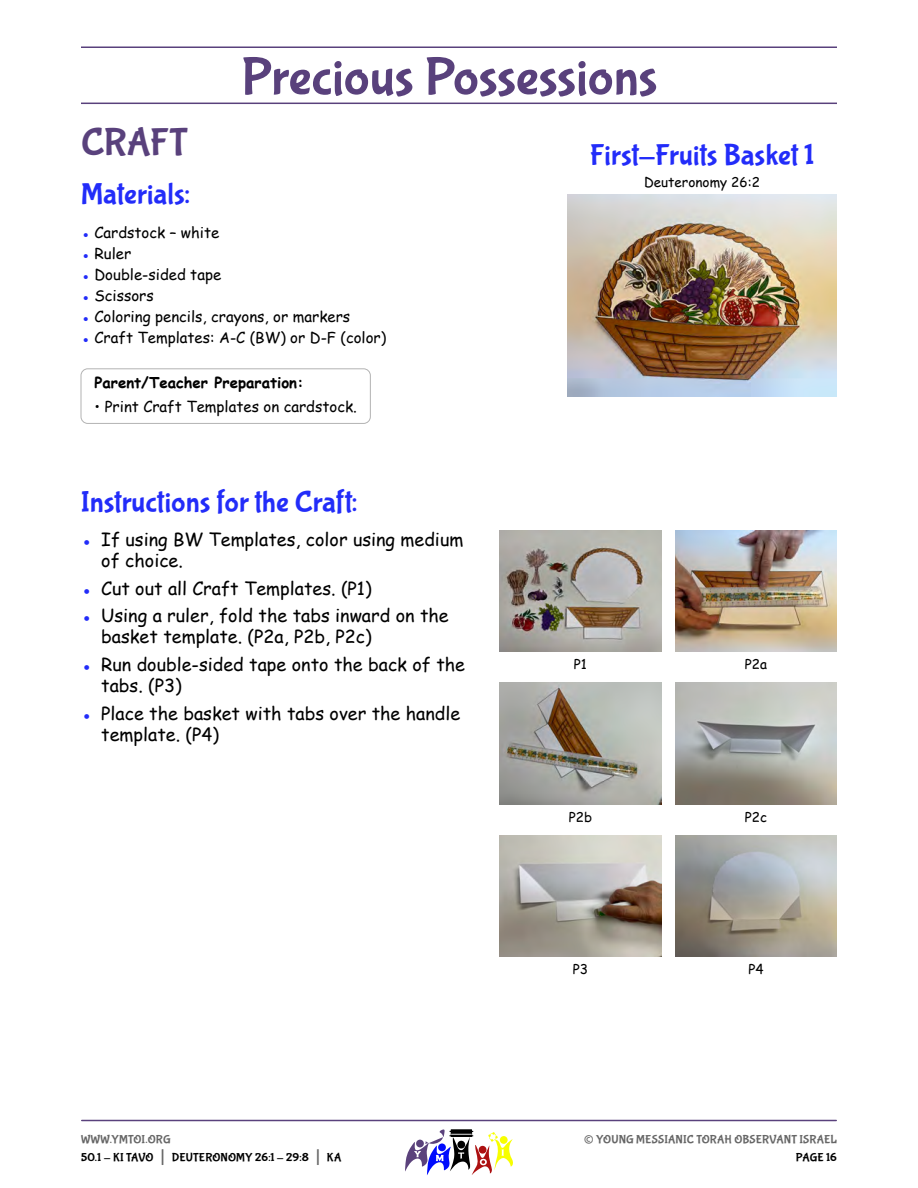
<style>
.page{position:relative;width:918px;height:1188px;background:#fff}
.page>*{position:absolute;margin:0;border:0;box-sizing:border-box;transform-origin:0 0}
.Section_Heading{font:54px "Bubblegum Sans";letter-spacing:-.005em;color:#59417c}
.Heading{font:39px "Bubblegum Sans";letter-spacing:-.01em;color:#59417c}
.Sub_Heading{font:30px "Bubblegum Sans";letter-spacing:.005em;color:#222cf9}
.Sub_Heading_Center_Cntd{font:30px "Bubblegum Sans";letter-spacing:.005em;color:#222cf9}
.t1{font:27px "Bubblegum Sans";color:#666}
.t2{font:18px/21px "Comic Sans MS";color:#000}
.Body_Text_-_Instructions_Text_Width{font:15px "Comic Sans MS";color:#000}
.Body_Text_-_Instructions_Text_Width-2{font:700 15px "Comic Sans MS";color:#000}
.Body_Text_-_Caption{font:13.5px "Comic Sans MS";color:#000}
.t3{font:12px/18px "Bubblegum Sans";letter-spacing:.01em;color:#000}
.t4{font:12px "Bubblegum Sans";letter-spacing:.01em;color:#666}
.s1{color:#222cf9}
.s2{color:#666}
.s3{font-size:21px;color:#666}
</style>
<div class="page">
<hr style="left:82px;top:1120px;width:754px;height:1px;background:#59417c">
<svg style="left:405px;top:1129px;width:108px;height:46px"></svg>
<hr style="left:81px;top:103px;width:756px;height:1px;background:#59417c">
<hr style="left:81px;top:46px;width:756px;height:2px;background:#59417c">
<div style="left:81px;top:368px;width:290px;height:56px;border:1px solid #b3b3b3;border-radius:7px"></div>
<img style="left:567px;top:194px;width:270px;height:203px">
<img style="left:675px;top:530px;width:162px;height:122px">
<img style="left:500px;top:530px;width:162px;height:122px">
<img style="left:675px;top:683px;width:162px;height:121px">
<img style="left:500px;top:683px;width:162px;height:121px">
<img style="left:675px;top:835px;width:162px;height:122px">
<img style="left:500px;top:835px;width:162px;height:122px">
<p class="Section_Heading" style="left:241px;top:47px;width:418px">Precious Possessions</p>
<p class="Heading" style="left:81px;top:120px;width:108px">CRAFT</p>
<p class="Sub_Heading" style="left:81px;top:177px;width:111px">Materials:</p>
<p class="Body_Text_-_Instructions_Text_Width" style="left:81px;top:221px;width:140px"><span class="s1">●</span> Cardstock – white</p>
<p class="Body_Text_-_Instructions_Text_Width" style="left:81px;top:242px;width:52px"><span class="s1">●</span> Ruler</p>
<p class="Body_Text_-_Instructions_Text_Width" style="left:81px;top:263px;width:142px"><span class="s1">●</span> Double-sided tape</p>
<p class="Body_Text_-_Instructions_Text_Width" style="left:81px;top:284px;width:74px"><span class="s1">●</span> Scissors</p>
<p class="Body_Text_-_Instructions_Text_Width" style="left:81px;top:305px;width:271px"><span class="s1">●</span> Coloring pencils, crayons, or markers</p>
<p class="Body_Text_-_Instructions_Text_Width" style="left:81px;top:326px;width:307px"><span class="s1">●</span> Craft Templates: A-C (BW) or D-F (color)</p>
<p class="Body_Text_-_Instructions_Text_Width-2" style="left:94px;top:371px;width:211px">Parent/Teacher Preparation:</p>
<p class="Body_Text_-_Instructions_Text_Width" style="left:94px;top:396px;width:264px">• Print Craft Templates on cardstock.</p>
<p class="Sub_Heading" style="left:81px;top:486px;width:278px">Instructions for the Craft:</p>
<p class="t2" style="left:101px;top:528px;width:364px;text-indent:-20px"><span class="s1">●</span> If using BW Templates, color using medium of choice.</p>
<p class="t2" style="left:81px;top:577px;width:292px"><span class="s1">●</span> Cut out all Craft Templates. (P1)</p>
<p class="t2" style="left:101px;top:605px;width:349px;text-indent:-20px"><span class="s1">●</span> Using a ruler, fold the tabs inward on the basket template. (P2a, P2b, P2c)</p>
<p class="t2" style="left:101px;top:653px;width:365px;text-indent:-20px"><span class="s1">●</span> Run double-sided tape onto the back of the tabs. (P3)</p>
<p class="t2" style="left:101px;top:702px;width:361px;text-indent:-20px"><span class="s1">●</span> Place the basket with tabs over the handle template. (P4)</p>
<p class="t3" style="left:81px;top:1131px;width:262px"><span class="s2">WWW.YMTOI.ORG<br></span>50.1 - KI TAVO <span class="s3">|</span> DEUTERONOMY 26:1 - 29:8 <span class="s3">|</span> KA</p>
<p class="Sub_Heading_Center_Cntd" style="left:590px;top:139px;width:226px">First-Fruits Basket 1</p>
<p class="Body_Text_-_Caption" style="left:644px;top:172px;width:117px">Deuteronomy 26:2</p>
<p class="Body_Text_-_Caption" style="left:574px;top:654px;width:15px">P1</p>
<p class="Body_Text_-_Caption" style="left:745px;top:654px;width:24px">P2a</p>
<p class="Body_Text_-_Caption" style="left:569px;top:807px;width:25px">P2b</p>
<p class="Body_Text_-_Caption" style="left:745px;top:807px;width:24px">P2c</p>
<p class="Body_Text_-_Caption" style="left:573px;top:959px;width:17px">P3</p>
<p class="Body_Text_-_Caption" style="left:748px;top:959px;width:17px">P4</p>
<h3 class="t1" style="left:584px;top:1124px;width:12px">©</h3>
<p class="t4" style="left:596px;top:1133px;width:242px">YOUNG MESSIANIC TORAH OBSERVANT ISRAEL</p>
<p class="t3" style="left:796px;top:1149px;width:43px">PAGE 16</p>
</div>
